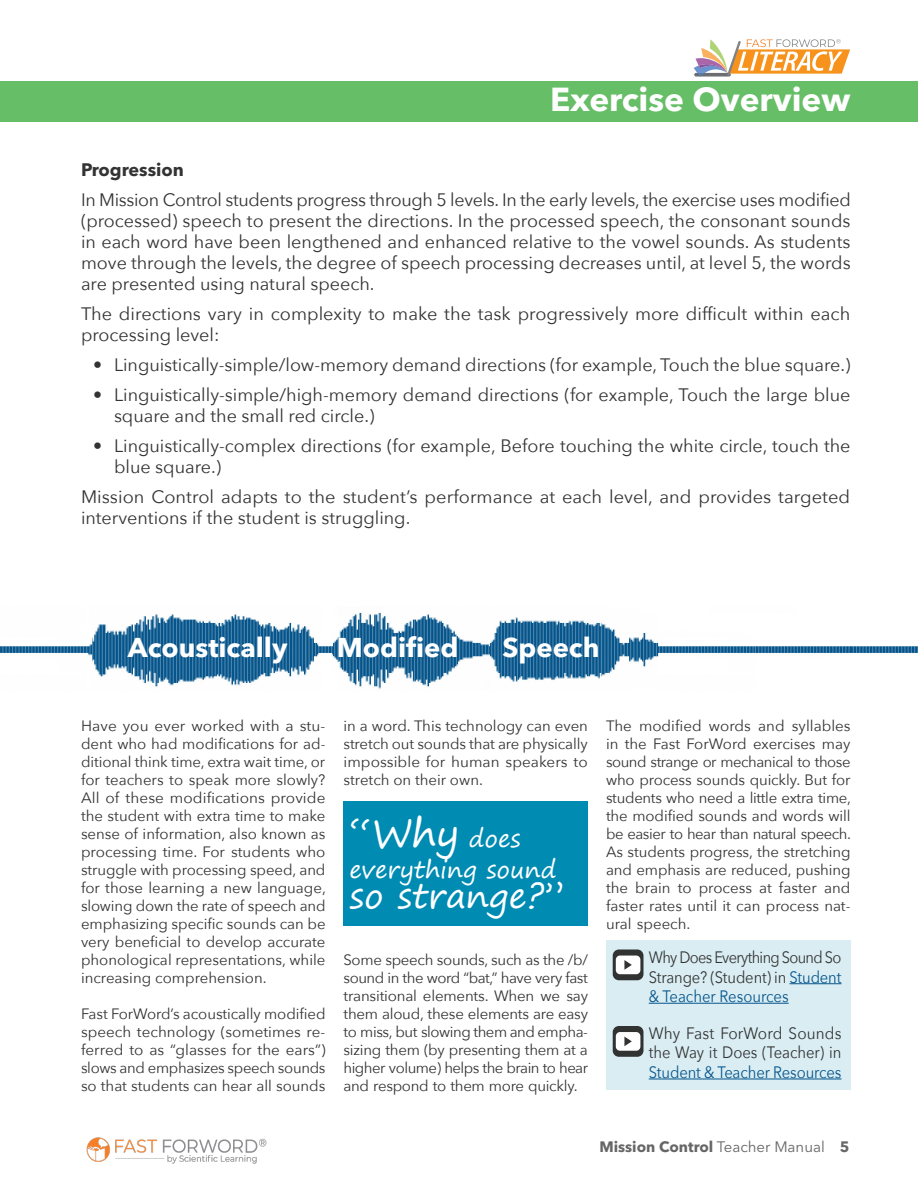
<style>
.page{position:relative;width:918px;height:1188px;background:#fff}
.page>*{position:absolute;margin:0;border:0;box-sizing:border-box;transform-origin:0 0}
.edited{font:39px "Segoe Print";color:#fff}
.edited-2{font:34.5px "Segoe Print";color:#fff}
.t1{font:700 33px "Avenir Next LT Pro";color:#fff}
.edited-3{font:700 27px "Avenir Next LT Pro";color:#fff}
.edited-4{font:24px "Segoe Print";color:#fff}
.edited-5{font:18px/21px "Avenir Next";color:#333}
.edited-6{font:700 18px "Avenir Next LT Pro";color:#333}
.edited-7{font:16.5px/19.5px "Avenir Next";letter-spacing:-.005em;color:#333;text-align:justify;scale:.93 1}
.edited-8{font:16.5px/19.5px "Avenir Next";letter-spacing:-.005em;color:#333;text-align:justify;scale:.89 1}
.edited-9{font:15px/18px "Avenir Next";color:#333;text-align:justify}
.t2{font:700 15px "Avenir Next LT Pro";color:#666}
.s1{font-size:24px}
.s2{color:#05558b}
.s3{font-weight:400}
</style>
<div class="page">
<svg style="left:694px;top:39px;width:156px;height:38px"></svg>
<img style="left:0;top:612px;width:918px;height:77px">
<div style="left:606px;top:940px;width:244px;height:150px;background:#d9edf3"></div>
<div style="left:344px;top:802px;width:244px;height:124px;background:#008bb3"></div>
<hr style="left:649px;top:1079px;width:193px;height:1px;background:#05558b">
<hr style="left:789px;top:983px;width:52px;height:1px;background:#05558b">
<hr style="left:649px;top:1003px;width:140px;height:1px;background:#05558b">
<svg style="left:613px;top:950px;width:31px;height:30px"></svg>
<div style="left:616px;top:956px;width:24px;height:18px;background:#fff;border-radius:4px"></div>
<svg style="left:624px;top:960px;width:8px;height:10px"></svg>
<div style="left:613px;top:1026px;width:31px;height:31px;background:#313232;border-radius:6px"></div>
<div style="left:616px;top:1032px;width:24px;height:19px;background:#fff;border-radius:4px"></div>
<svg style="left:624px;top:1037px;width:8px;height:9px"></svg>
<img style="left:86px;top:1137px;width:181px;height:27px">
<div style="left:0;top:81px;width:918px;height:41px;background:#66be67"></div>
<hr style="left:0;top:756px;width:1px;height:351px;background:#008bb3">
<h3 class="t1" style="left:550px;top:79px;width:302px">Exercise Overview</h3>
<p class="edited-6" style="left:81px;top:158px;width:105px">Progression</p>
<p class="edited-5" style="left:81px;top:188px;width:771px;text-align:justify">In Mission Control students progress through 5 levels. In the early levels, the exercise uses modified (processed) speech to present the directions. In the processed speech, the consonant sounds in each word have been lengthened and enhanced relative to the vowel sounds. As students move through the levels, the degree of speech processing decreases until, at level 5, the words are presented using natural speech.</p>
<p class="edited-5" style="left:81px;top:302px;width:771px">The directions vary in complexity to make the task progressively more difficult within each processing level:</p>
<p class="edited-5" style="left:93px;top:353px;width:759px">• Linguistically-simple/low-memory demand directions (for example, Touch the blue square.)</p>
<p class="edited-5" style="left:114px;top:383px;width:738px;text-indent:-21px">• Linguistically-simple/high-memory demand directions (for example, Touch the large blue square and the small red circle.)</p>
<p class="edited-5" style="left:114px;top:434px;width:738px;text-indent:-21px">• Linguistically-complex directions (for example, Before touching the white circle, touch the blue square.)</p>
<p class="edited-5" style="left:81px;top:485px;width:771px">Mission Control adapts to the student’s performance at each level, and provides targeted interventions if the student is struggling.</p>
<p class="edited-3" style="left:128px;top:631px;width:161px">Acoustically</p>
<p class="edited-3" style="left:337px;top:631px;width:123px">Modified</p>
<p class="edited-3" style="left:502px;top:631px;width:99px">Speech</p>
<p class="edited-9" style="left:81px;top:716px;width:246px">Have you ever worked with a stu&shy;dent who had modifications for ad&shy;ditional think time, extra wait time, or for teachers to speak more slowly?<br>All of these modifications provide the student with extra time to make sense of information, also known as processing time. For students who struggle with processing speed, and for those learning a new language, slowing down the rate of speech and emphasizing specific sounds can be very beneficial to develop accurate phonological representations, while increasing comprehension.</p>
<p class="edited-9" style="left:81px;top:1004px;width:246px">Fast ForWord’s acoustically modified speech technology (sometimes re&shy;ferred to as “glasses for the ears”) slows and emphasizes speech sounds so that students can hear all sounds</p>
<p class="edited-9" style="left:344px;top:716px;width:246px">in a word. This technology can even stretch out sounds that are physically impossible for human speakers to stretch on their own.</p>
<p class="edited" style="left:350px;top:798px;width:173px">“Why <span class="s1">does</span></p>
<p class="edited-4" style="left:350px;top:848px;width:209px">everything sound</p>
<p class="edited-2" style="left:350px;top:865px;width:216px">so strange?”</p>
<p class="edited-9" style="left:344px;top:950px;width:246px">Some speech sounds, such as the /b/ sound in the word “bat,” have very fast transitional elements. When we say them aloud, these elements are easy to miss, but slowing them and empha&shy;sizing them (by presenting them at a higher volume) helps the brain to hear and respond to them more quickly.</p>
<p class="edited-9" style="left:606px;top:716px;width:247px">The modified words and syllables in the Fast ForWord exercises may sound strange or mechanical to those who process sounds quickly. But for students who need a little extra time, the modified sounds and words will be easier to hear than natural speech.<br>As students progress, the stretching and emphasis are reduced, pushing the brain to process at faster and faster rates until it can process nat&shy;ural speech.</p>
<p class="edited-8" style="left:649px;top:947px;width:218px">Why Does Everything Sound So Strange? (Student) in <span class="s2">Student &amp; Teacher Resources</span></p>
<p class="edited-7" style="left:649px;top:1023px;width:209px">Why Fast ForWord Sounds the Way it Does (Teacher) in <span class="s2">Student &amp; Teacher Resources</span></p>
<p class="t2" style="left:599px;top:1138px;width:252px">Mission Control <span class="s3">Teacher Manual</span> 5</p>
</div>
